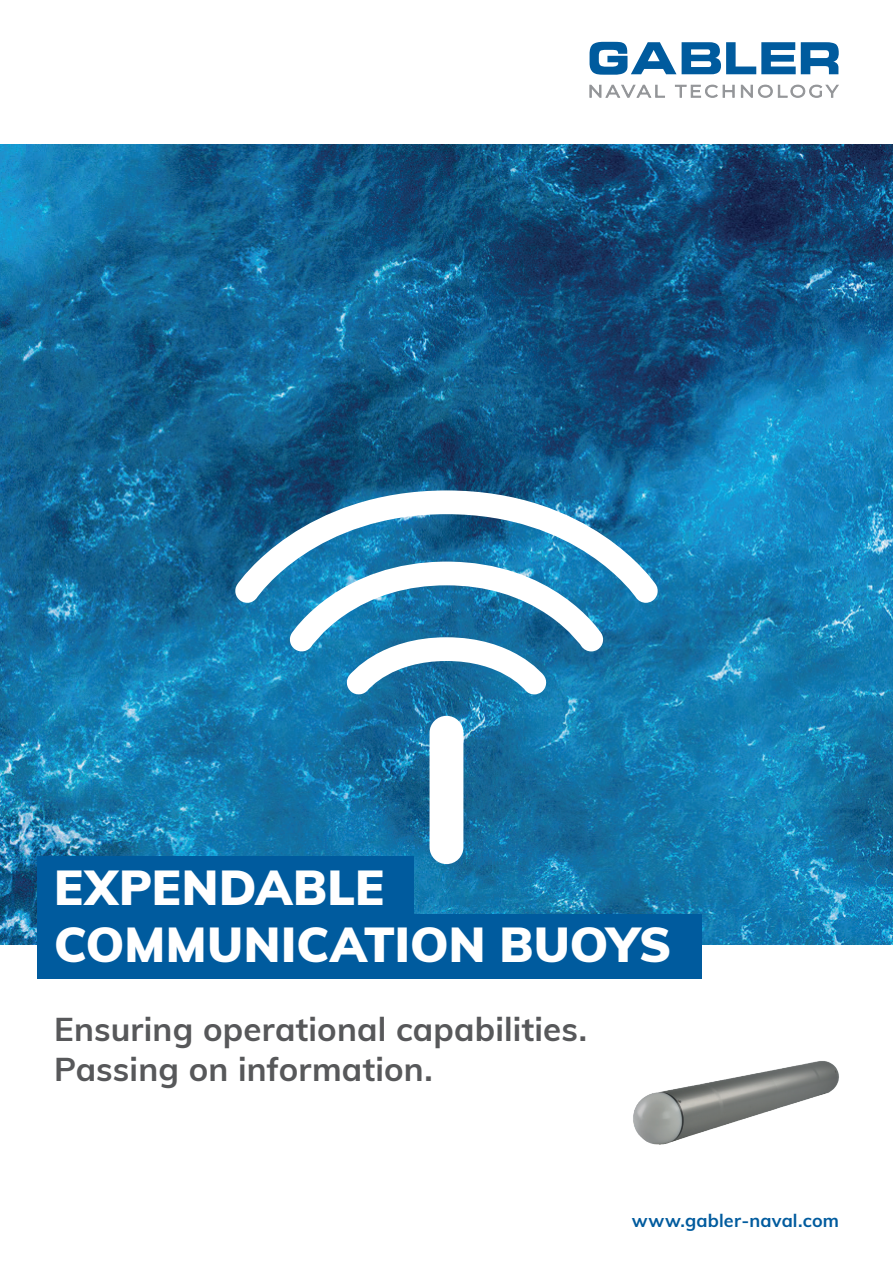
<style>
.page{position:relative;width:893px;height:1263px;background:#fff}
.page>*{position:absolute;margin:0;border:0;box-sizing:border-box;transform-origin:0 0}
.t1{font:900 48px/57.3px "Muli";letter-spacing:.005em;color:#fff}
.t2{font:700 33px/39.6px "Muli";letter-spacing:.005em;color:#57585a}
.t3{font:700 18px "Muli";letter-spacing:.01em;color:#005b9e}
</style>
<div class="page">
<img style="left:0;top:144px;width:893px;height:801px">
<svg style="left:589px;top:42px;width:87px;height:33px"></svg>
<svg style="left:682px;top:42px;width:157px;height:32px"></svg>
<svg style="left:589px;top:84px;width:76px;height:14px"></svg>
<svg style="left:675px;top:84px;width:60px;height:14px"></svg>
<svg style="left:741px;top:84px;width:98px;height:14px"></svg>
<svg style="left:234px;top:490px;width:425px;height:114px"></svg>
<svg style="left:288px;top:562px;width:317px;height:134px"></svg>
<div style="left:430px;top:716px;width:33px;height:148px;background:#fff;border-radius:17px"></div>
<img style="left:633px;top:1061px;width:206px;height:84px">
<div style="left:37px;top:857px;width:377px;height:64px;background:#005b9e"></div>
<div style="left:37px;top:914px;width:664px;height:64px;background:#005b9e"></div>
<h1 class="t1" style="left:54px;top:857px;width:619px">EXPENDABLE<br>COMMUNICATION BUOYS</h1>
<p class="t2" style="left:54px;top:1008px;width:535px">Ensuring operational capabilities.<br>Passing on information.</p>
<p class="t3" style="left:632px;top:1207px;width:209px">www.gabler-naval.com</p>
</div>
